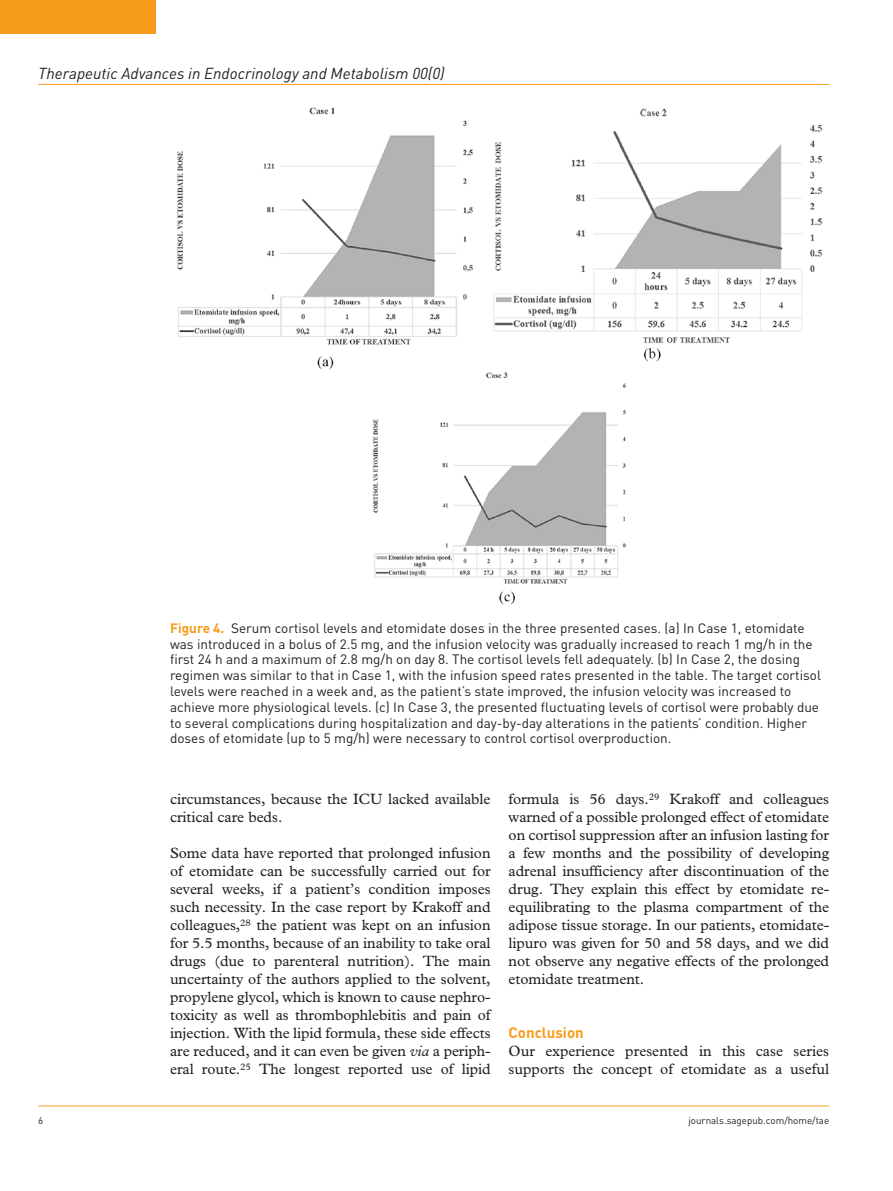
<style>
.page{position:relative;width:893px;height:1191px;background:#fff}
.page>*{position:absolute;margin:0;border:0;box-sizing:border-box;transform-origin:0 0}
.t1{font:italic 15.75px "DIN";color:#231f20}
.t2{font:15px/18px "Plantin Std";letter-spacing:-.005em;color:#231f20}
.t3{font:700 15px "DIN";color:#f89c1c}
.t4{font:13.5px/15.8px "DIN";color:#231f20}
.t5{font:9.75px "DIN";color:#231f20}
.s1{font-weight:700;color:#f89c1c}
.s2{font-style:italic}
</style>
<div class="page">
<hr style="left:38px;top:84px;width:791px;height:1px;background:#f89c1c">
<hr style="left:38px;top:1105px;width:791px;height:1px;background:#f89c1c">
<div style="left:0;top:0;width:155px;height:34px;background:#f89c1c"></div>
<img style="left:177px;top:107px;width:646px;height:498px">
<p class="t1" style="left:38px;top:63px;width:408px">Therapeutic Advances in Endocrinology and Metabolism 00(0)</p>
<p class="t4" style="left:170px;top:620px;width:652px"><span class="s1">Figure 4.</span> Serum cortisol levels and etomidate doses in the three presented cases. (a) In Case 1, etomidate was introduced in a bolus of 2.5 mg, and the infusion velocity was gradually increased to reach 1 mg/h in the first 24 h and a maximum of 2.8 mg/h on day 8. The cortisol levels fell adequately. (b) In Case 2, the dosing regimen was similar to that in Case 1, with the infusion speed rates presented in the table. The target cortisol levels were reached in a week and, as the patient’s state improved, the infusion velocity was increased to achieve more physiological levels. (c) In Case 3, the presented fluctuating levels of cortisol were probably due to several complications during hospitalization and day-by-day alterations in the patients’ condition. Higher doses of etomidate (up to 5 mg/h) were necessary to control cortisol overproduction.</p>
<p class="t2" style="left:170px;top:790px;width:322px">circumstances, because the ICU lacked available critical care beds.</p>
<p class="t2" style="left:170px;top:844px;width:322px;text-align:justify">Some data have reported that prolonged infusion of etomidate can be successfully carried out for several weeks, if a patient’s condition imposes such necessity. In the case report by Krakoff and colleagues,<sup>28</sup> the patient was kept on an infusion for 5.5 months, because of an inability to take oral drugs (due to parenteral nutrition). The main uncertainty of the authors applied to the solvent, propylene glycol, which is known to cause nephro&shy;toxicity as well as thrombophlebitis and pain of injection. With the lipid formula, these side effects are reduced, and it can even be given <span class="s2">via</span> a periph&shy;eral route.<sup>25</sup> The longest reported use of lipid</p>
<p class="t2" style="left:509px;top:790px;width:322px;text-align:justify">formula is 56 days.<sup>29</sup> Krakoff and colleagues warned of a possible prolonged effect of etomidate on cortisol suppression after an infusion lasting for a few months and the possibility of developing adrenal insufficiency after discontinuation of the drug. They explain this effect by etomidate re&shy;equilibrating to the plasma compartment of the adipose tissue storage. In our patients, etomidate&shy;lipuro was given for 50 and 58 days, and we did not observe any negative effects of the prolonged etomidate treatment.</p>
<p class="t3" style="left:509px;top:1023px;width:77px">Conclusion</p>
<p class="t2" style="left:509px;top:1042px;width:322px">Our experience presented in this case series supports the concept of etomidate as a useful</p>
<p class="t5" style="left:38px;top:1114px;width:7px">6</p>
<p class="t5" style="left:688px;top:1114px;width:142px">journals.sagepub.com/home/tae</p>
</div>
